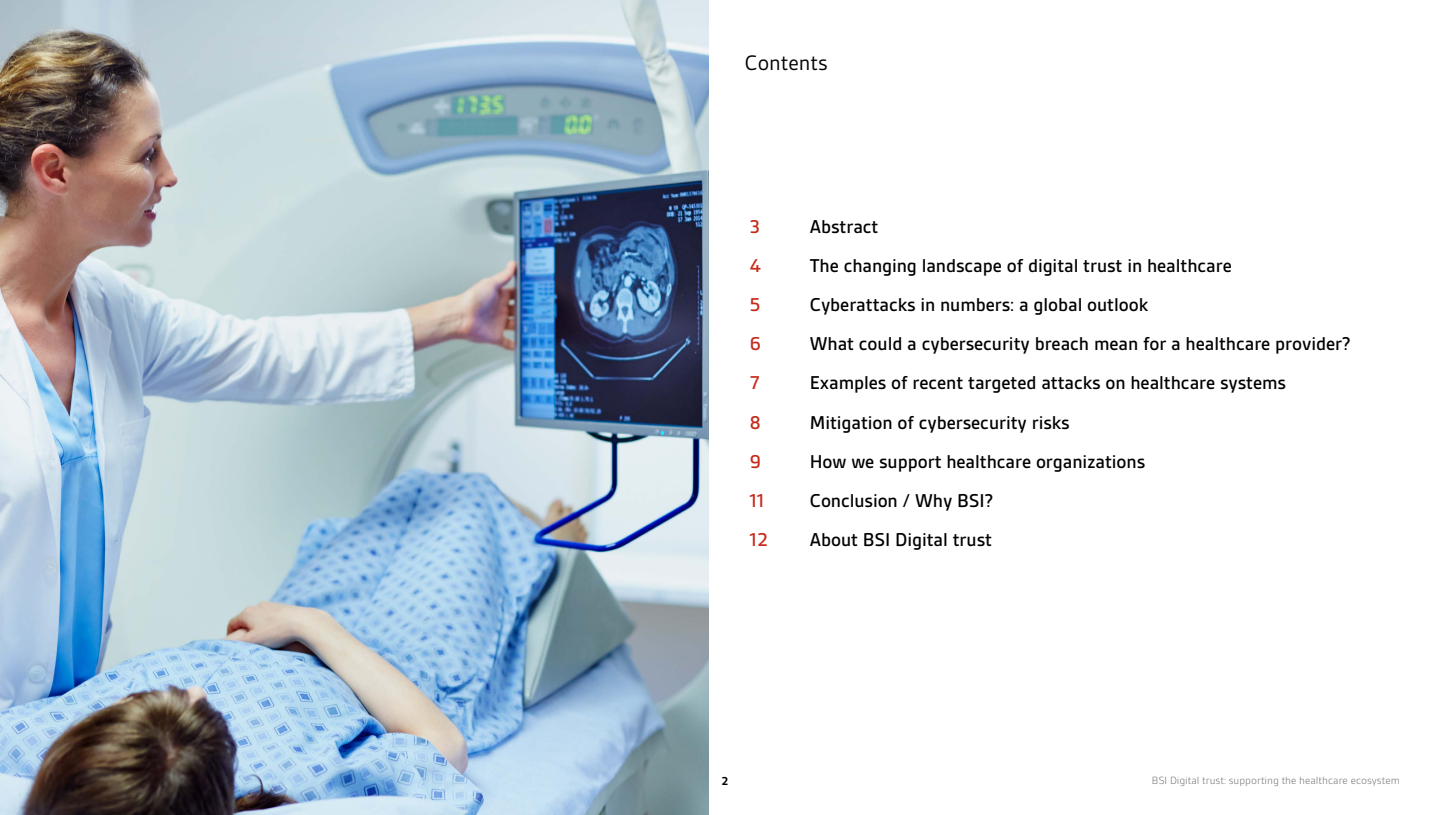
<style>
.page{position:relative;width:1453px;height:815px;background:#fff}
.page>*{position:absolute;margin:0;border:0;box-sizing:border-box;transform-origin:0 0}
.t1{font:22.5px "BSI Gesta";color:#000}
.t2{font:500 20px/39.1px "BSI Gesta";letter-spacing:-.005em;color:#000}
.t3{font:500 20px/39.1px "BSI Gesta";color:#c62a1b}
.t4{font:700 12.5px "BSI Gesta";color:#000}
.t5{font:300 11.25px "BSI Gesta";color:#706f6f}
</style>
<div class="page">
<img style="left:0;top:0;width:709px;height:815px">
<p class="t1" style="left:745px;top:51px;width:84px">Contents</p>
<p class="t3" style="left:750px;top:207px;width:20px">3<br>4<br>5<br>6<br>7<br>8<br>9<br>11<br>12</p>
<p class="t2" style="left:810px;top:207px;width:542px">Abstract<br>The changing landscape of digital trust in healthcare<br>Cyberattacks in numbers: a global outlook<br>What could a cybersecurity breach mean for a healthcare provider?<br>Examples of recent targeted attacks on healthcare systems Mitigation of cybersecurity risks<br>How we support healthcare organizations<br>Conclusion / Why BSI?<br>About BSI Digital trust</p>
<p class="t4" style="left:721px;top:775px;width:8px">2</p>
<p class="t5" style="left:1152px;top:774px;width:249px">BSI Digital trust: supporting the healthcare ecosystem</p>
</div>
